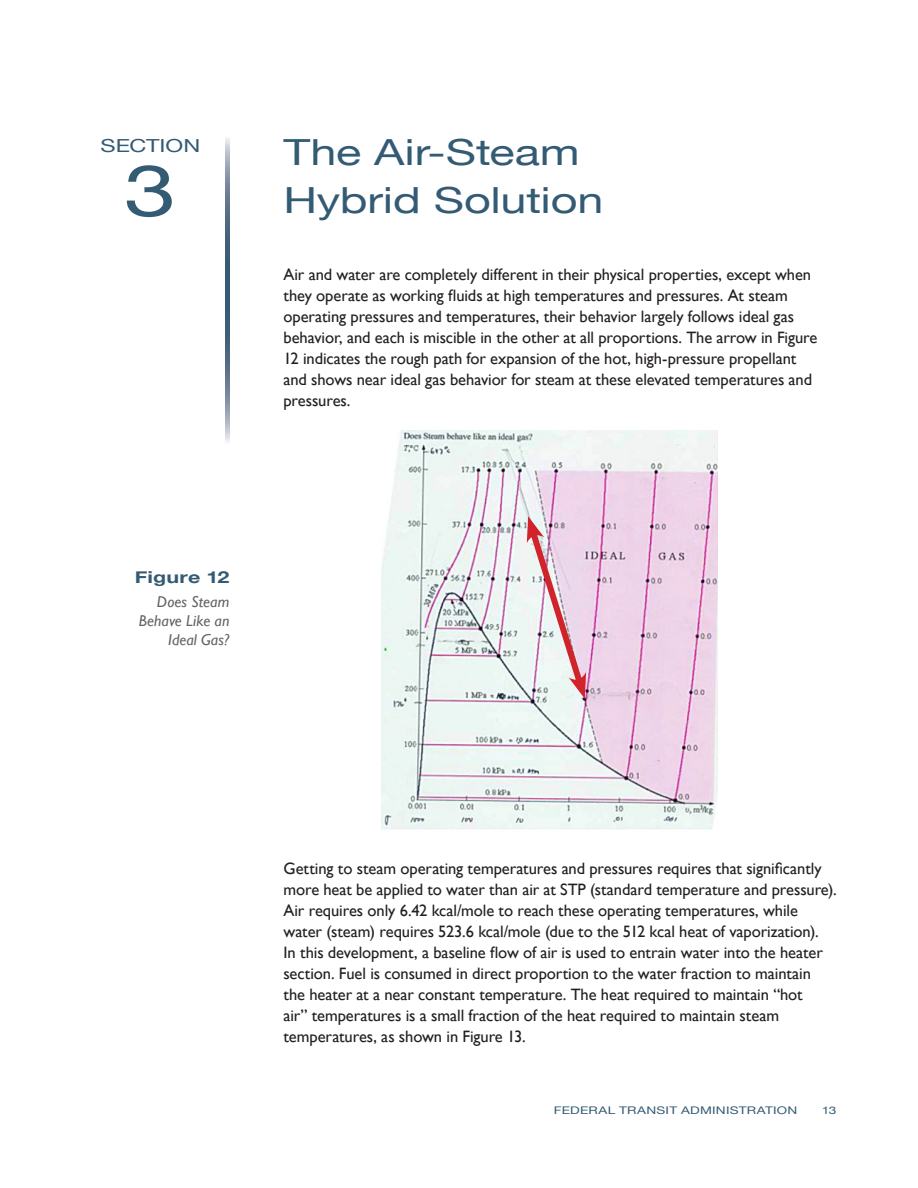
<style>
.page{position:relative;width:918px;height:1188px;background:#fff}
.page>*{position:absolute;margin:0;border:0;box-sizing:border-box;transform-origin:0 0}
.t1{font:72px "Helvetica Neue";color:#345b74;scale:1.3 1}
.t2{font:36px "Helvetica Neue";letter-spacing:-.005em;color:#345b74;scale:1.3 1}
.t3{font:18px "Helvetica Neue";letter-spacing:-.005em;color:#345b74;scale:1.3 1}
.t4{font:16.5px/21px "Gill Sans";letter-spacing:-.005em;color:#231f20}
.t5{font:700 16.5px "Helvetica Neue";letter-spacing:.01em;color:#345b74;scale:1.3 1}
.t6{font:italic 15.75px "Gill Sans";letter-spacing:.005em;color:#636366}
.t7{font:10.5px "Helvetica Neue";letter-spacing:.02em;color:#345b74;scale:1.3 1}
</style>
<div class="page">
<svg style="left:225px;top:138px;width:5px;height:305px;background:#697f93"></svg>
<img style="left:381px;top:430px;width:336px;height:400px">
<img style="left:525px;top:516px;width:63px;height:183px">
<p class="t3" style="left:101px;top:130px;width:78px">SECTION</p>
<h1 class="t2" style="left:283px;top:122px;width:229px">The Air-Steam</h1>
<h1 class="t1" style="left:124px;top:129px;width:42px">3</h1>
<h1 class="t2" style="left:283px;top:169px;width:248px">Hybrid Solution</h1>
<p class="t4" style="left:283px;top:264px;width:529px">Air and water are completely different in their physical properties, except when</p>
<p class="t4" style="left:283px;top:285px;width:506px">they operate as working fluids at high temperatures and pressures. At steam</p>
<p class="t4" style="left:283px;top:306px;width:535px">operating pressures and temperatures, their behavior largely follows ideal gas behavior, and each is miscible in the other at all proportions. The arrow in Figure 12 indicates the rough path for expansion of the hot, high-pressure propellant and shows near ideal gas behavior for steam at these elevated temperatures and pressures.</p>
<p class="t5" style="left:135px;top:562px;width:74px">Figure 12</p>
<p class="t6" style="left:157px;top:593px;width:74px">Does Steam</p>
<p class="t6" style="left:139px;top:612px;width:92px">Behave Like an</p>
<p class="t6" style="left:168px;top:631px;width:63px">Ideal Gas?</p>
<p class="t4" style="left:283px;top:858px;width:540px">Getting to steam operating temperatures and pressures requires that significantly</p>
<p class="t4" style="left:283px;top:879px;width:555px">more heat be applied to water than air at STP (standard temperature and pressure).<br>Air requires only 6.42 kcal/mole to reach these operating temperatures, while water (steam) requires 523.6 kcal/mole (due to the 512 kcal heat of vaporization).</p>
<p class="t4" style="left:283px;top:942px;width:541px">In this development, a baseline flow of air is used to entrain water into the heater</p>
<p class="t4" style="left:283px;top:963px;width:529px">section. Fuel is consumed in direct proportion to the water fraction to maintain the heater at a near constant temperature. The heat required to maintain “hot air” temperatures is a small fraction of the heat required to maintain steam temperatures, as shown in Figure 13.</p>
<p class="t7" style="left:554px;top:1102px;width:189px">FEDERAL TRANSIT ADMINISTRATION</p>
<p class="t7" style="left:822px;top:1102px;width:13px">13</p>
</div>
